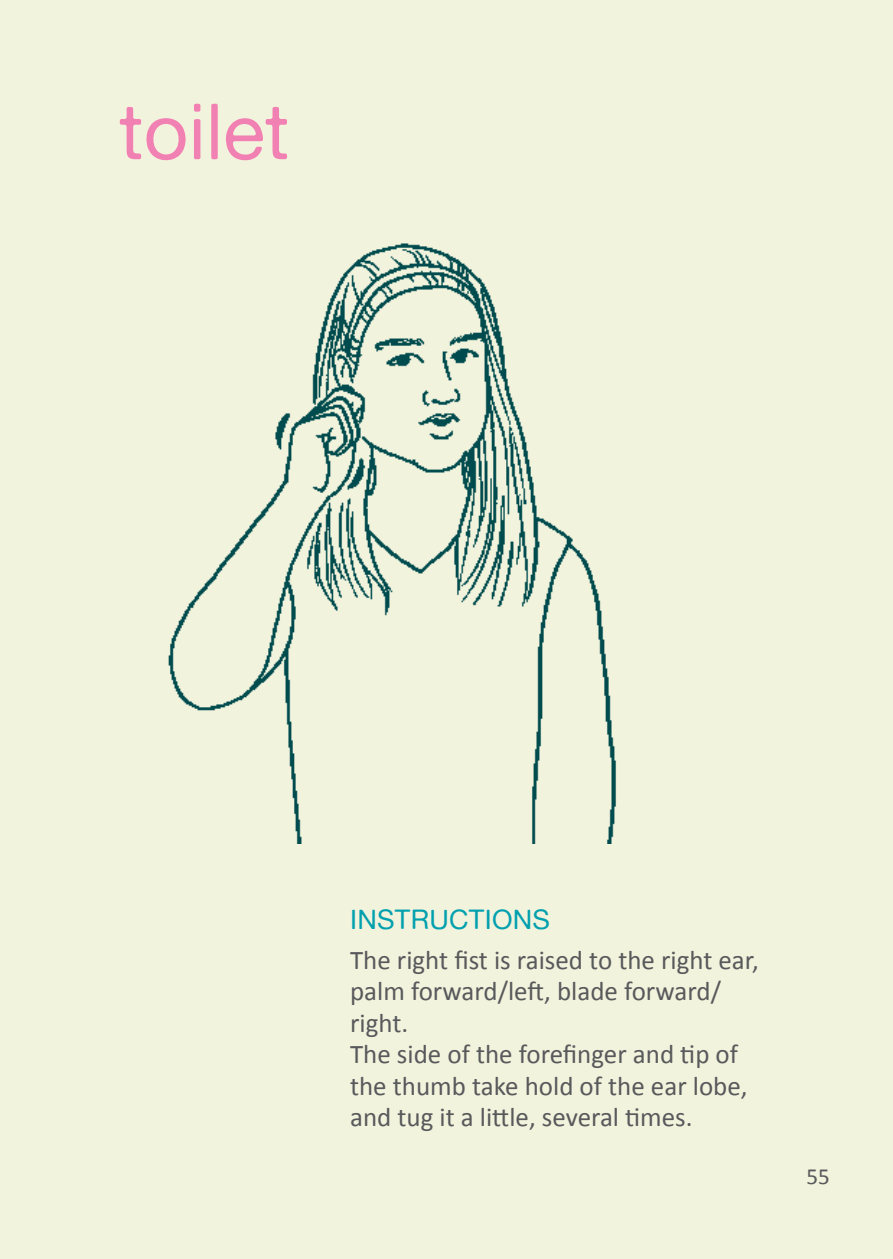
<style>
.page{position:relative;width:893px;height:1259px;background:#f2f3dd}
.page>*{position:absolute;margin:0;border:0;box-sizing:border-box;transform-origin:0 0}
.t1{font:78px "Alte Haas Grotesk";color:#f281b3}
.t2{font:27px/31.5px "Calibri";color:#58595b}
.t3{font:27px "Alte Haas Grotesk";letter-spacing:.01em;color:#00a0af}
.t4{font:23.1px "Calibri";color:#58595b}
</style>
<div class="page">
<img style="left:168px;top:243px;width:448px;height:600px">
<h1 class="t1" style="left:119px;top:85px;width:172px">toilet</h1>
<p class="t3" style="left:350px;top:903px;width:201px">INSTRUCTIONS</p>
<p class="t2" style="left:350px;top:944px;width:410px">The right fist is raised to the right ear, palm forward/left, blade forward/ right.<br>The side of the forefinger and tip of the thumb take hold of the ear lobe, and tug it a little, several times.</p>
<p class="t4" style="left:806px;top:1162px;width:25px">55</p>
</div>
